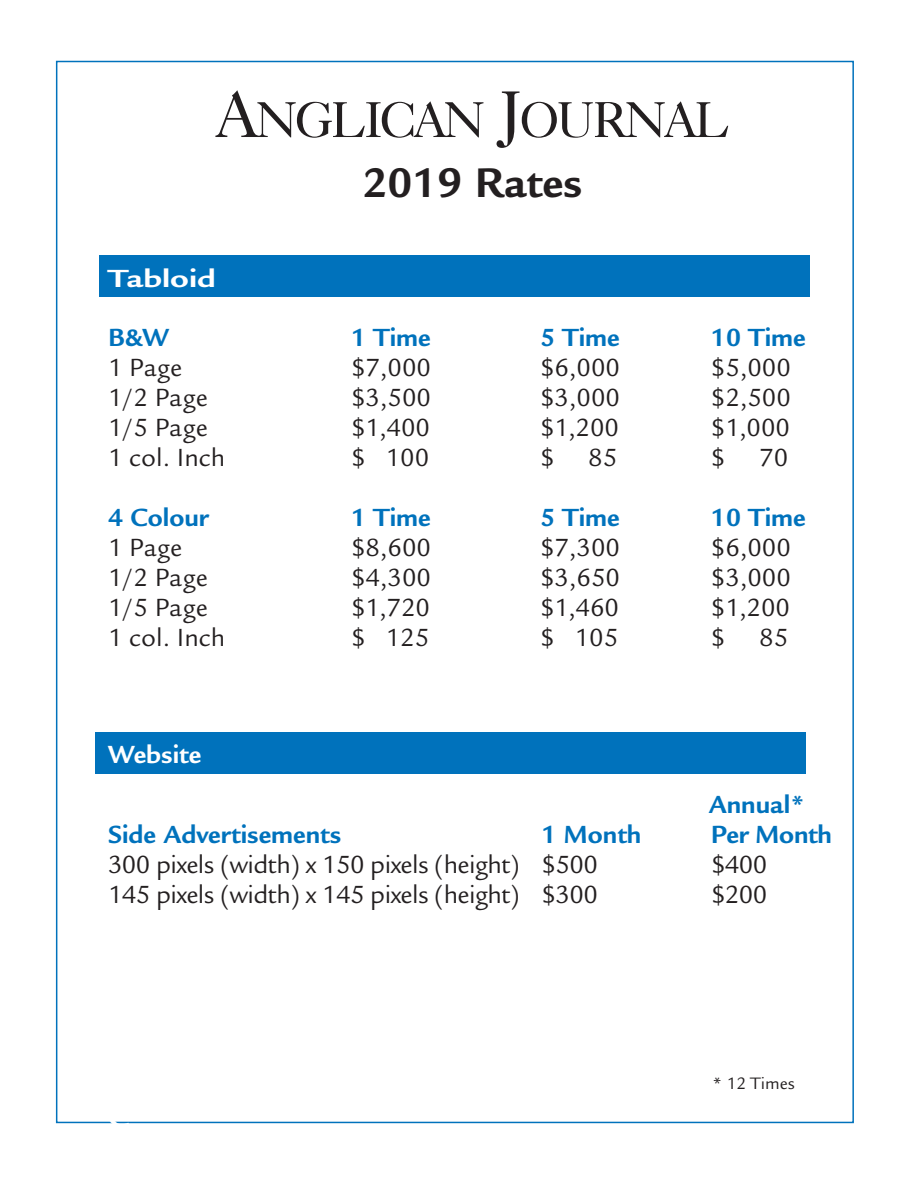
<style>
.page{position:relative;width:918px;height:1188px;background:#fff}
.page>*{position:absolute;margin:0;border:0;box-sizing:border-box;transform-origin:0 0}
.tab{font:50.4px "Caslon Five Forty";letter-spacing:-.065em;color:#231f20}
.tab-2{font:700 45px "Legacy Sans";color:#231f20}
.tab-3{font:27px "Legacy Sans";color:#231f20}
.tab-4{font:700 27px "Legacy Sans";color:#0072bc}
.tab-5{font:27px "Legacy Sans";letter-spacing:-.02em;color:#231f20}
.tab-6{font:700 27px "Legacy Sans";color:#fff;scale:1.25 1}
.tab-7{font:700 27px "Legacy Sans";color:#fff}
.tab-8{font:18px "Legacy Sans";color:#231f20}
.s1{font-size:66px}
</style>
<div class="page">
<div style="left:95px;top:732px;width:710px;height:42px;background:#0072bc"></div>
<div style="left:100px;top:255px;width:710px;height:42px;background:#0072bc"></div>
<p class="tab" style="left:215px;top:89px;width:517px"><span class="s1">A</span>NGLICAN <span class="s1">J</span>OURNAL</p>
<p class="tab-2" style="left:363px;top:157px;width:221px">2019 Rates</p>
<p class="tab-6" style="left:108px;top:263px;width:88px">Tabloid</p>
<p class="tab-4" style="left:108px;top:321px;width:62px">B&amp;W</p>
<p class="tab-4" style="left:351px;top:321px;width:81px">1 Time</p>
<p class="tab-4" style="left:540px;top:321px;width:81px">5 Time</p>
<p class="tab-4" style="left:711px;top:321px;width:96px">10 Time</p>
<p class="tab-3" style="left:108px;top:352px;width:76px">1 Page</p>
<p class="tab-3" style="left:351px;top:352px;width:82px">$7,000</p>
<p class="tab-3" style="left:540px;top:352px;width:82px">$6,000</p>
<p class="tab-3" style="left:711px;top:352px;width:82px">$5,000</p>
<p class="tab-3" style="left:108px;top:382px;width:101px">1/2 Page</p>
<p class="tab-3" style="left:351px;top:382px;width:82px">$3,500</p>
<p class="tab-3" style="left:540px;top:382px;width:82px">$3,000</p>
<p class="tab-3" style="left:711px;top:382px;width:82px">$2,500</p>
<p class="tab-3" style="left:108px;top:412px;width:101px">1/5 Page</p>
<p class="tab-3" style="left:351px;top:412px;width:81px">$1,400</p>
<p class="tab-3" style="left:540px;top:412px;width:81px">$1,200</p>
<p class="tab-3" style="left:711px;top:412px;width:81px">$1,000</p>
<p class="tab-3" style="left:108px;top:442px;width:119px">1 col. Inch</p>
<p class="tab-3" style="left:351px;top:442px;width:80px">$ 100</p>
<p class="tab-3" style="left:540px;top:442px;width:16px">$</p>
<p class="tab-3" style="left:588px;top:442px;width:30px">85</p>
<p class="tab-3" style="left:711px;top:442px;width:16px">$</p>
<p class="tab-3" style="left:759px;top:442px;width:30px">70</p>
<p class="tab-4" style="left:108px;top:501px;width:102px">4 Colour</p>
<p class="tab-4" style="left:351px;top:501px;width:81px">1 Time</p>
<p class="tab-4" style="left:540px;top:501px;width:81px">5 Time</p>
<p class="tab-4" style="left:711px;top:501px;width:96px">10 Time</p>
<p class="tab-3" style="left:108px;top:532px;width:76px">1 Page</p>
<p class="tab-3" style="left:351px;top:532px;width:82px">$8,600</p>
<p class="tab-3" style="left:540px;top:532px;width:82px">$7,300</p>
<p class="tab-3" style="left:711px;top:532px;width:82px">$6,000</p>
<p class="tab-3" style="left:108px;top:562px;width:101px">1/2 Page</p>
<p class="tab-3" style="left:351px;top:562px;width:82px">$4,300</p>
<p class="tab-3" style="left:540px;top:562px;width:82px">$3,650</p>
<p class="tab-3" style="left:711px;top:562px;width:82px">$3,000</p>
<p class="tab-3" style="left:108px;top:592px;width:101px">1/5 Page</p>
<p class="tab-3" style="left:351px;top:592px;width:81px">$1,720</p>
<p class="tab-3" style="left:540px;top:592px;width:81px">$1,460</p>
<p class="tab-3" style="left:711px;top:592px;width:81px">$1,200</p>
<p class="tab-3" style="left:108px;top:622px;width:119px">1 col. Inch</p>
<p class="tab-3" style="left:351px;top:622px;width:80px">$ 125</p>
<p class="tab-3" style="left:540px;top:622px;width:80px">$ 105</p>
<p class="tab-3" style="left:711px;top:622px;width:16px">$</p>
<p class="tab-3" style="left:759px;top:622px;width:30px">85</p>
<p class="tab-7" style="left:108px;top:738px;width:95px">Website</p>
<p class="tab-4" style="left:709px;top:789px;width:98px">Annual*</p>
<p class="tab-4" style="left:108px;top:819px;width:235px">Side Advertisements</p>
<p class="tab-4" style="left:542px;top:819px;width:101px">1 Month</p>
<p class="tab-4" style="left:711px;top:819px;width:122px">Per Month</p>
<p class="tab-5" style="left:108px;top:849px;width:491px">300 pixels (width) x 150 pixels (height) $500</p>
<p class="tab-3" style="left:711px;top:849px;width:58px">$400</p>
<p class="tab-5" style="left:108px;top:879px;width:491px">145 pixels (width) x 145 pixels (height) $300</p>
<p class="tab-3" style="left:711px;top:879px;width:58px">$200</p>
<p class="tab-6" style="left:108px;top:1102px;width:19px">C</p>
<p class="tab-8" style="left:713px;top:1073px;width:84px">* 12 Times</p>
</div>
